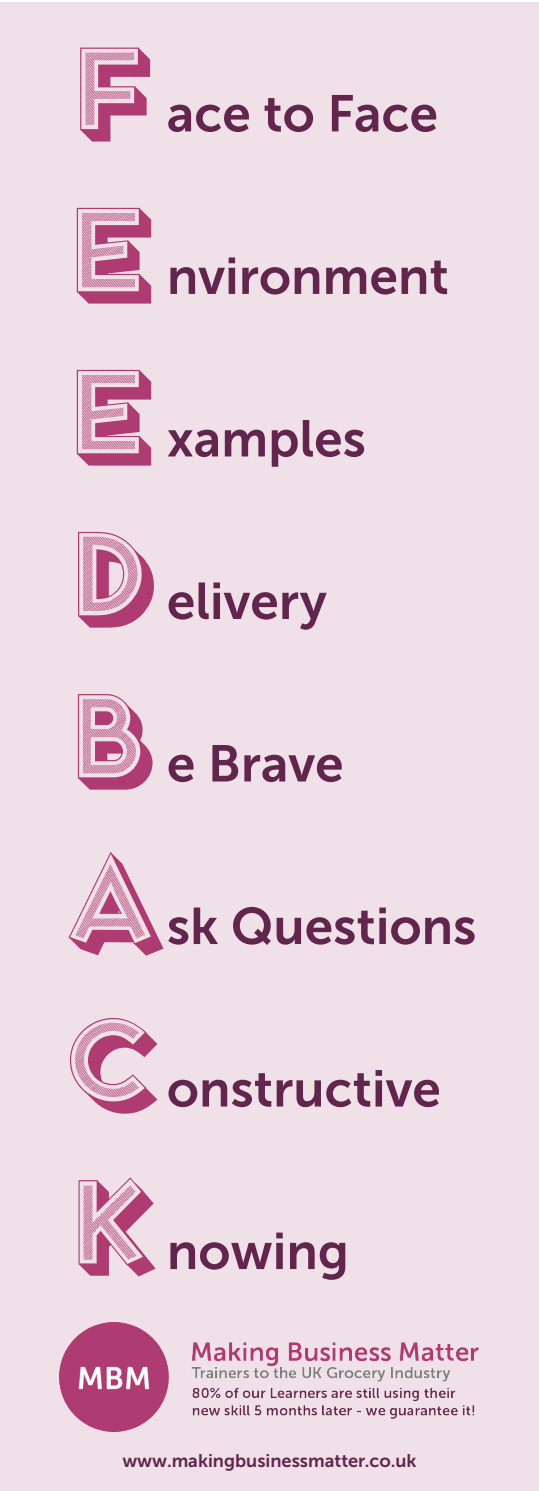
<style>
.page{position:relative;width:539px;height:1491px;background:#fff}
.page>*{position:absolute;margin:0;border:0;box-sizing:border-box;transform-origin:0 0}
.t1{font:135px/162px "Shotgun";color:#ae3b72;text-align:justify}
.t2{font:51.25px "Museo Sans 700";color:#62254e}
.t3{font:18.25px "Museo Sans 700";color:#62254e}
</style>
<div class="page">
<div style="left:0;top:3px;width:539px;height:1488px;background:#f0e1e8"></div>
<img style="left:60px;top:1322px;width:419px;height:110px">
<h1 class="t1" style="left:70px;top:17px;width:90px">F E E D B A C K</h1>
<p class="t2" style="left:167px;top:85px;width:273px">ace to Face</p>
<p class="t2" style="left:167px;top:248px;width:283px">nvironment</p>
<p class="t2" style="left:167px;top:410px;width:200px">xamples</p>
<p class="t2" style="left:167px;top:573px;width:161px">elivery</p>
<p class="t2" style="left:167px;top:735px;width:178px">e Brave</p>
<p class="t2" style="left:167px;top:898px;width:311px">sk Questions</p>
<p class="t2" style="left:167px;top:1060px;width:275px">onstructive</p>
<p class="t2" style="left:167px;top:1223px;width:184px">nowing</p>
<p class="t3" style="left:122px;top:1450px;width:296px">www.makingbusinessmatter.co.uk</p>
</div>
